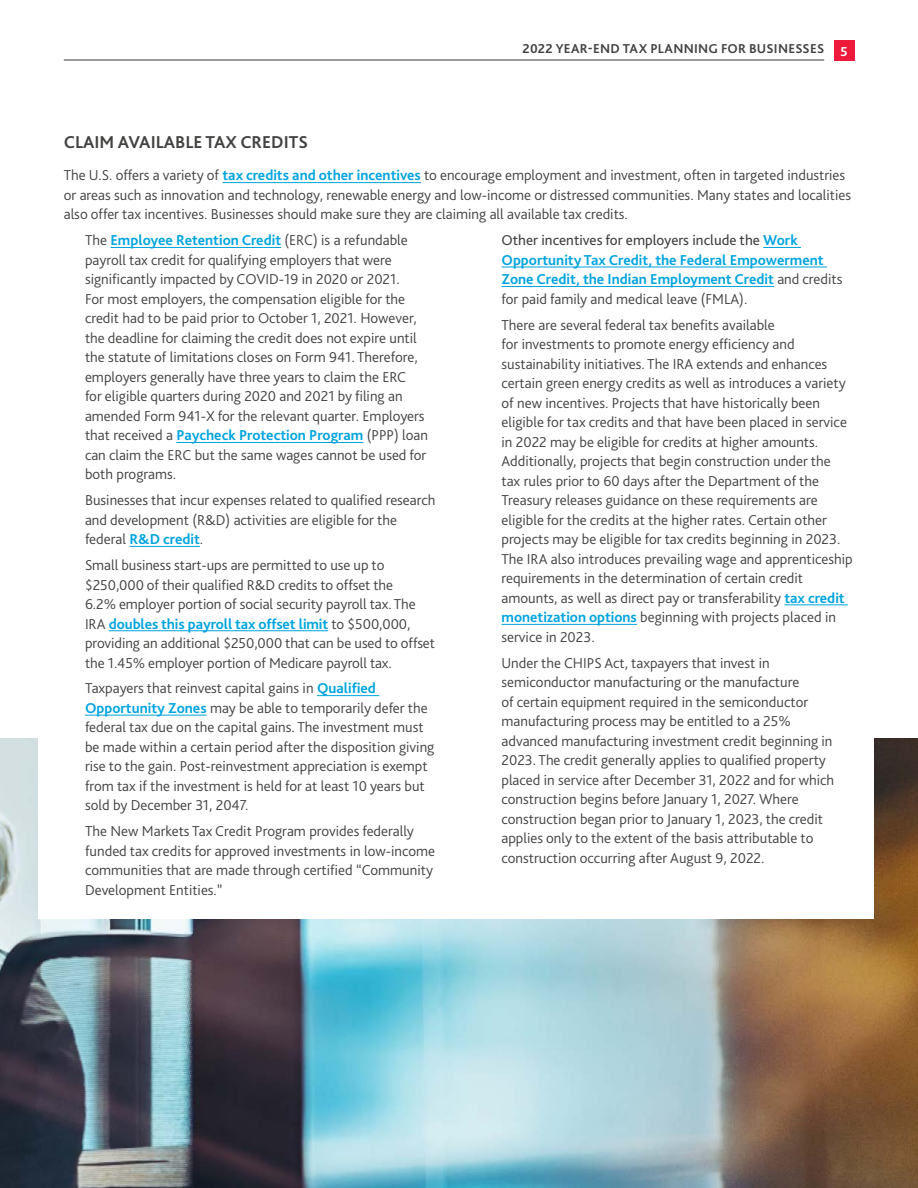
<style>
.page{position:relative;width:918px;height:1188px;background:#fff}
.page>*{position:absolute;margin:0;border:0;box-sizing:border-box;transform-origin:0 0}
.t1{font:700 18px "Bliss Pro";color:#424241}
.t2{font:300 15px/19.5px "Bliss Pro";color:#424241}
.t3{font:700 15px/19.5px "Bliss Pro";color:#00a4df}
.t4{font:700 13.5px "Bliss Pro";letter-spacing:.02em;color:#424241}
.s1{color:#fff}
.s2{font-weight:700;color:#00a4df}
.s3{font-weight:400;color:#424241}
.s4{font-weight:300;color:#424241}
</style>
<div class="page">
<div style="left:834px;top:40px;width:20px;height:21px;background:#ed1a3b"></div>
<hr style="left:64px;top:59px;width:760px;height:2px;background:#424241">
<img style="left:0;top:739px;width:918px;height:449px">
<div style="left:38px;top:659px;width:836px;height:259px;background:#fff"></div>
<hr style="left:223px;top:182px;width:198px;height:1px;background:#00a4df">
<hr style="left:110px;top:247px;width:171px;height:1px;background:#00a4df">
<hr style="left:176px;top:442px;width:187px;height:1px;background:#00a4df">
<hr style="left:129px;top:546px;width:71px;height:1px;background:#00a4df">
<hr style="left:109px;top:630px;width:219px;height:1px;background:#00a4df">
<hr style="left:317px;top:695px;width:62px;height:1px;background:#00a4df">
<hr style="left:85px;top:715px;width:122px;height:1px;background:#00a4df">
<hr style="left:763px;top:247px;width:38px;height:1px;background:#00a4df">
<hr style="left:502px;top:267px;width:325px;height:1px;background:#00a4df">
<hr style="left:502px;top:286px;width:272px;height:1px;background:#00a4df">
<hr style="left:784px;top:604px;width:64px;height:1px;background:#00a4df">
<hr style="left:502px;top:624px;width:135px;height:1px;background:#00a4df">
<p class="t4" style="left:523px;top:40px;width:327px">2022 YEAR-END TAX PLANNING FOR BUSINESSES <span class="s1">5</span></p>
<p class="t1" style="left:64px;top:131px;width:246px">CLAIM AVAILABLE TAX CREDITS</p>
<p class="t2" style="left:64px;top:165px;width:789px">The U.S. offers a variety of <span class="s2">tax credits and other incentives</span> to encourage employment and investment, often in targeted industries or areas such as innovation and technology, renewable energy and low-income or distressed communities. Many states and localities also offer tax incentives. Businesses should make sure they are claiming all available tax credits.</p>
<p class="t2" style="left:85px;top:230px;width:345px">The <span class="s2">Employee Retention Credit</span> (ERC) is a refundable payroll tax credit for qualifying employers that were significantly impacted by COVID-19 in 2020 or 2021.<br>For most employers, the compensation eligible for the credit had to be paid prior to October 1, 2021. However, the deadline for claiming the credit does not expire until the statute of limitations closes on Form 941. Therefore, employers generally have three years to claim the ERC<br>for eligible quarters during 2020 and 2021 by filing an amended Form 941-X for the relevant quarter. Employers that received a <span class="s2">Paycheck Protection Program</span> (PPP) loan can claim the ERC but the same wages cannot be used for both programs.</p>
<p class="t2" style="left:85px;top:490px;width:352px">Businesses that incur expenses related to qualified research and development (R&amp;D) activities are eligible for the federal <span class="s2">R&amp;D credit</span>.</p>
<p class="t2" style="left:85px;top:555px;width:352px">Small business start-ups are permitted to use up to $250,000 of their qualified R&amp;D credits to offset the<br>6.2% employer portion of social security payroll tax. The IRA <span class="s2">doubles this payroll tax offset limit</span> to $500,000, providing an additional $250,000 that can be used to offset the 1.45% employer portion of Medicare payroll tax.</p>
<p class="t2" style="left:85px;top:678px;width:351px">Taxpayers that reinvest capital gains in <span class="s2">Qualified Opportunity Zones</span> may be able to temporarily defer the federal tax due on the capital gains. The investment must be made within a certain period after the disposition giving rise to the gain. Post-reinvestment appreciation is exempt from tax if the investment is held for at least 10 years but sold by December 31, 2047.</p>
<p class="t2" style="left:85px;top:821px;width:352px">The New Markets Tax Credit Program provides federally funded tax credits for approved investments in low-income communities that are made through certified “Community Development Entities.”</p>
<p class="t3" style="left:502px;top:230px;width:342px"><span class="s3">Other incentives for employers include the</span> Work Opportunity Tax Credit, the Federal Empowerment Zone Credit, the Indian Employment Credit <span class="s4">and credits for paid family and medical leave (FMLA).</span></p>
<p class="t2" style="left:502px;top:315px;width:353px">There are several federal tax benefits available<br>for investments to promote energy efficiency and sustainability initiatives. The IRA extends and enhances certain green energy credits as well as introduces a variety of new incentives. Projects that have historically been eligible for tax credits and that have been placed in service in 2022 may be eligible for credits at higher amounts.<br>Additionally, projects that begin construction under the tax rules prior to 60 days after the Department of the Treasury releases guidance on these requirements are eligible for the credits at the higher rates. Certain other projects may be eligible for tax credits beginning in 2023.<br>The IRA also introduces prevailing wage and apprenticeship requirements in the determination of certain credit amounts, as well as direct pay or transferability <span class="s2">tax credit monetization options</span> beginning with projects placed in service in 2023.</p>
<p class="t2" style="left:502px;top:652px;width:334px">Under the CHIPS Act, taxpayers that invest in semiconductor manufacturing or the manufacture<br>of certain equipment required in the semiconductor manufacturing process may be entitled to a 25% advanced manufacturing investment credit beginning in 2023. The credit generally applies to qualified property placed in service after December 31, 2022 and for which construction begins before January 1, 2027. Where construction began prior to January 1, 2023, the credit applies only to the extent of the basis attributable to construction occurring after August 9, 2022.</p>
</div>
